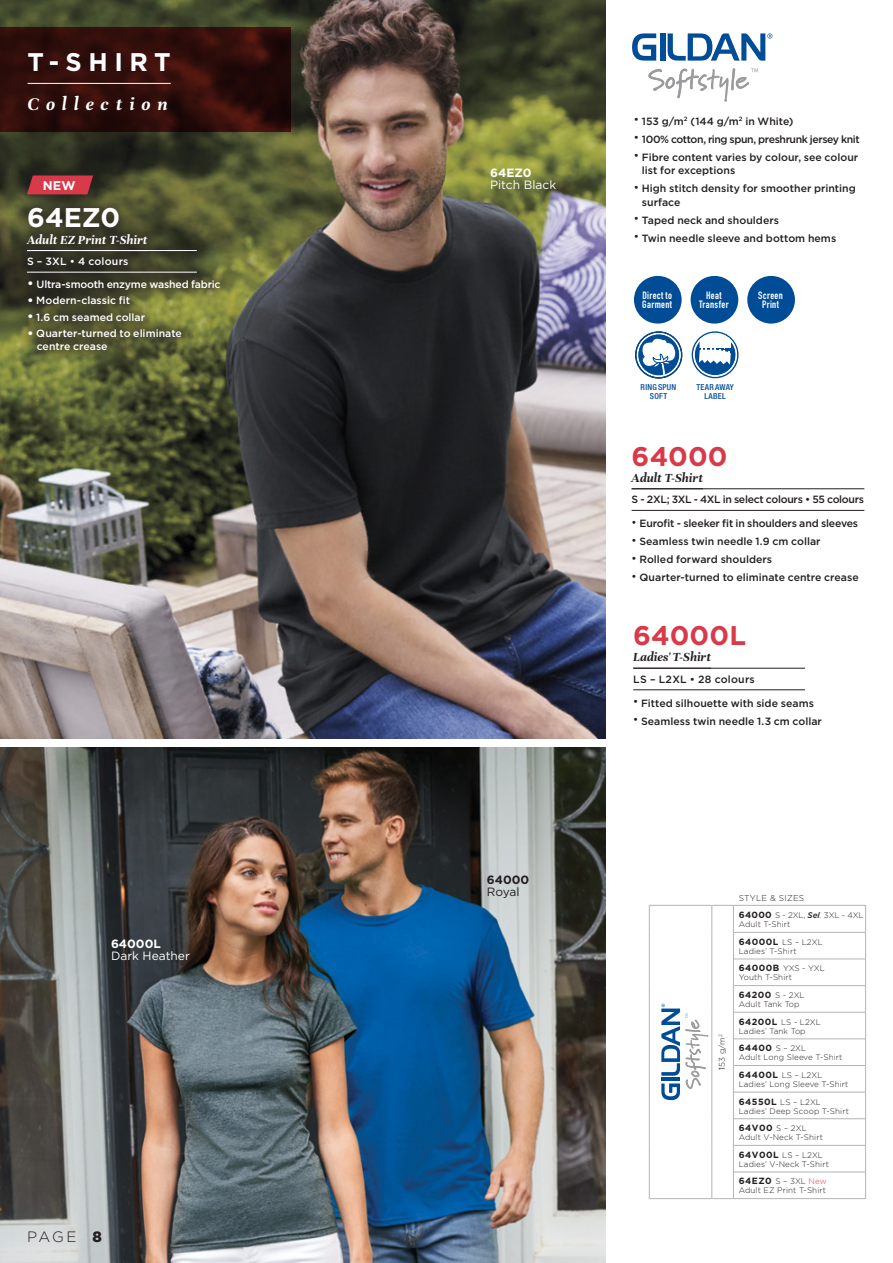
<style>
.page{position:relative;width:893px;height:1263px;background:#fff}
.page>*{position:absolute;margin:0;border:0;box-sizing:border-box;transform-origin:0 0}
.t1{font:700 27px "Gotham";letter-spacing:.005em;color:#d93a49}
.t2{font:700 27px "Gotham";color:#fff}
.t3{font:700 25.5px "Gotham";letter-spacing:.255em;color:#fff}
.t4{font:italic 700 19.5px "Unna";letter-spacing:.35em;color:#fff}
.t5{font:300 15px "Gotham";color:#231f20}
.t6{font:italic 700 13.5px "Unna";color:#231f20}
.t7{font:italic 700 13.5px "Unna";color:#fff}
.t8{font:700 12.6px "Gotham";color:#fff}
.t9{font:12px "Gotham";color:#fff}
.t10{font:700 12px "Gotham";color:#fff}
.t11{font:700 12px "Gotham";color:#231f20}
.t12{font:12px "Gotham";letter-spacing:-.015em;color:#231f20}
.t13{font:500 10.5px/13.5px "Gotham";color:#231f20}
.t14{font:500 10.5px/12.6px "Gotham";color:#fff}
.t15{font:500 10.5px "Gotham";letter-spacing:-.035em;color:#231f20}
.t16{font:500 10.5px "Gotham";letter-spacing:-.02em;color:#231f20}
.t17{font:700 10.5px/9.8px "DIN Condensed";letter-spacing:.035em;color:#fff;text-align:center}
.t18{font:500 10.5px "Gotham";letter-spacing:-.03em;color:#231f20}
.t19{font:500 10.5px "Gotham";letter-spacing:.025em;color:#231f20}
.t20{font:500 10.5px "Gotham";letter-spacing:.02em;color:#fff}
.t21{font:700 9px "Gotham";letter-spacing:.05em;color:#231f20}
.t22{font:300 8.4px "Gotham";letter-spacing:.025em;color:#231f20}
.t23{font:500 condensed 8.25px/9px "Helvetica Neue LT Std";letter-spacing:.025em;color:#004c96;text-align:center}
.t24{font:500 condensed 8.25px/8.2px "Helvetica Neue LT Std";color:#004c96;text-align:center}
.t25{font:300 8.1px/9px "Gotham";letter-spacing:.01em;color:#231f20}
.t26{font:500 condensed 8.1px/8.1px "Helvetica Neue LT Std";color:#004c96;text-align:center}
.s1{font-size:13.5px}
.s2{font-weight:900}
.s3{font-weight:700;font-size:9px}
.s4{font-weight:500;font-style:italic}
.s5{font-style:italic}
.s6{font-weight:400}
.s7{font-weight:300;font-size:8.1px}
.s8{font-weight:300;font-size:8.1px;color:#d93a49}
</style>
<div class="page">
<img style="left:0;top:0;width:606px;height:739px">
<svg style="left:0;top:27px;width:290px;height:105px;background:#300e0a"></svg>
<hr style="left:28px;top:83px;width:143px;height:1px;background:#fff">
<img style="left:0;top:747px;width:606px;height:516px">
<hr style="left:734px;top:905px;width:131px;height:1px;background:#b1b4b6">
<hr style="left:734px;top:1198px;width:131px;height:1px;background:#b1b4b6">
<hr style="left:734px;top:1171px;width:131px;height:1px;background:#b1b4b6">
<svg style="left:649px;top:905px;width:1px;height:294px"></svg>
<hr style="left:650px;top:905px;width:61px;height:1px;background:#b1b4b6">
<hr style="left:650px;top:1198px;width:61px;height:1px;background:#b1b4b6">
<hr style="left:734px;top:1145px;width:131px;height:1px;background:#b1b4b6">
<hr style="left:734px;top:1118px;width:131px;height:1px;background:#b1b4b6">
<hr style="left:734px;top:1092px;width:131px;height:1px;background:#b1b4b6">
<hr style="left:734px;top:1065px;width:131px;height:1px;background:#b1b4b6">
<hr style="left:734px;top:1038px;width:131px;height:1px;background:#b1b4b6">
<hr style="left:734px;top:1012px;width:131px;height:1px;background:#b1b4b6">
<hr style="left:734px;top:985px;width:131px;height:1px;background:#b1b4b6">
<hr style="left:734px;top:958px;width:131px;height:1px;background:#b1b4b6">
<hr style="left:734px;top:932px;width:131px;height:1px;background:#b1b4b6">
<svg style="left:865px;top:905px;width:1px;height:294px"></svg>
<svg style="left:661px;top:905px;width:73px;height:294px"></svg>
<svg style="left:632px;top:33px;width:24px;height:28px"></svg>
<div style="left:660px;top:33px;width:5px;height:28px;background:#004c96"></div>
<svg style="left:668px;top:33px;width:104px;height:28px"></svg>
<svg style="left:648px;top:68px;width:110px;height:34px"></svg>
<div style="left:634px;top:276px;width:48px;height:48px;background:#004c96;border-radius:50%"></div>
<div style="left:691px;top:276px;width:47px;height:48px;background:#004c96;border-radius:50%"></div>
<div style="left:747px;top:276px;width:48px;height:48px;background:#004c96;border-radius:50%"></div>
<svg style="left:635px;top:331px;width:47px;height:47px"></svg>
<svg style="left:692px;top:331px;width:46px;height:47px"></svg>
<div style="left:12px;top:161px;width:223px;height:203px;background:#231f20;opacity:.75"></div>
<hr style="left:27px;top:250px;width:170px;height:1px;background:#fff">
<hr style="left:27px;top:272px;width:170px;height:1px;background:#fff">
<svg style="left:27px;top:175px;width:66px;height:19px"></svg>
<hr style="left:633px;top:668px;width:172px;height:1px;background:#231f20">
<hr style="left:633px;top:689px;width:172px;height:1px;background:#231f20">
<hr style="left:632px;top:488px;width:232px;height:1px;background:#231f20">
<hr style="left:632px;top:510px;width:232px;height:1px;background:#231f20">
<h2 class="t3" style="left:28px;top:45px;width:145px">T-SHIRT</h2>
<h3 class="t4" style="left:28px;top:93px;width:142px">Collection</h3>
<p class="t8" style="left:43px;top:177px;width:34px">NEW</p>
<h1 class="t2" style="left:27px;top:200px;width:95px">64EZ0</h1>
<p class="t7" style="left:27px;top:232px;width:122px">Adult EZ Print T-Shirt</p>
<p class="t20" style="left:27px;top:255px;width:103px">S – 3XL • 4 colours</p>
<p class="t14" style="left:27px;top:278px;width:195px"><span class="s1">•</span> Ultra-smooth enzyme washed fabric</p>
<p class="t14" style="left:27px;top:294px;width:105px"><span class="s1">•</span> Modern-classic fit</p>
<p class="t14" style="left:27px;top:311px;width:120px"><span class="s1">•</span> 1.6 cm seamed collar</p>
<p class="t14" style="left:37px;top:327px;width:147px;text-indent:-10px"><span class="s1">•</span> Quarter-turned to eliminate centre crease</p>
<p class="t10" style="left:111px;top:935px;width:51px">64000L</p>
<p class="t9" style="left:111px;top:948px;width:80px">Dark Heather</p>
<h3 class="t5" style="left:27px;top:1227px;width:76px">PAGE <span class="s2">8</span></h3>
<p class="t10" style="left:490px;top:165px;width:43px">64EZ0</p>
<p class="t9" style="left:490px;top:177px;width:68px">Pitch Black</p>
<p class="t11" style="left:487px;top:872px;width:44px">64000</p>
<p class="t12" style="left:487px;top:884px;width:34px">Royal</p>
<p class="t13" style="left:634px;top:114px;width:161px">• 153 g/m<sup>2</sup> (144 g/m<sup>2</sup> in White)</p>
<p class="t15" style="left:634px;top:132px;width:227px">• 100% cotton, ring spun, preshrunk jersey knit</p>
<p class="t13" style="left:642px;top:150px;width:218px;text-indent:-8px">• Fibre content varies by colour, see colour list for exceptions</p>
<p class="t13" style="left:642px;top:182px;width:215px;text-indent:-8px">• High stitch density for smoother printing surface</p>
<p class="t13" style="left:634px;top:213px;width:147px">• Taped neck and shoulders</p>
<p class="t13" style="left:634px;top:231px;width:204px">• Twin needle sleeve and bottom hems</p>
<p class="t17" style="left:642px;top:290px;width:31px;text-align:left">Direct to<br>Garment</p>
<p class="t17" style="left:699px;top:290px;width:31px">Heat<br>Transfer</p>
<p class="t17" style="left:758px;top:290px;width:26px">Screen<br>Print</p>
<p class="t23" style="left:641px;top:382px;width:37px">RING SPUN<br>SOFT</p>
<p class="t23" style="left:696px;top:382px;width:39px">TEAR AWAY<br>LABEL</p>
<p class="t24" style="left:641px;top:383px;width:36px">RING SPUN<br>SOFT</p>
<p class="t26" style="left:697px;top:383px;width:37px">TEAR AWAY<br>LABEL</p>
<h1 class="t1" style="left:632px;top:438px;width:97px">64000</h1>
<p class="t6" style="left:632px;top:470px;width:73px">Adult T-Shirt</p>
<p class="t18" style="left:632px;top:493px;width:234px">S - 2XL; 3XL - 4XL in select colours • 55 colours</p>
<p class="t16" style="left:632px;top:517px;width:228px">• Eurofit - sleeker fit in shoulders and sleeves</p>
<p class="t13" style="left:632px;top:535px;width:190px">• Seamless twin needle 1.9 cm collar</p>
<p class="t13" style="left:632px;top:553px;width:142px">• Rolled forward shoulders</p>
<p class="t13" style="left:632px;top:571px;width:229px">• Quarter-turned to eliminate centre crease</p>
<h1 class="t1" style="left:633px;top:618px;width:114px">64000L</h1>
<p class="t6" style="left:633px;top:649px;width:79px">Ladies' T-Shirt</p>
<p class="t19" style="left:633px;top:672px;width:123px">LS – L2XL • 28 colours</p>
<p class="t13" style="left:633px;top:696px;width:182px">• Fitted silhouette with side seams</p>
<p class="t13" style="left:633px;top:714px;width:190px">• Seamless twin needle 1.3 cm collar</p>
<p class="t22" style="left:739px;top:892px;width:67px">STYLE &amp; SIZES</p>
<p class="t25" style="left:739px;top:910px;width:126px"><span class="s3">64000</span> S - 2XL, <span class="s4">Sel</span><span class="s5">.</span> 3XL - 4XL<br>Adult T-Shirt</p>
<p class="t25" style="left:739px;top:937px;width:85px"><span class="s3">64000L</span> LS – L2XL<br>Ladies’ T-Shirt</p>
<p class="t25" style="left:739px;top:964px;width:88px"><span class="s3">64000B</span> YXS - YXL<br>Youth T-Shirt</p>
<p class="t25" style="left:717px;top:1070px;width:38px;rotate:-90deg"><span class="s6">1</span>53 g/m<sup>2</sup></p>
<p class="t21" style="left:739px;top:989px;width:67px">64200 <span class="s7">S - 2XL</span></p>
<p class="t25" style="left:739px;top:999px;width:62px">Adult Tank Top</p>
<p class="t25" style="left:739px;top:1017px;width:84px"><span class="s3">64200L</span> LS - L2XL<br>Ladies’ Tank Top</p>
<p class="t21" style="left:739px;top:1042px;width:69px">64400 <span class="s7">S – 2XL</span></p>
<p class="t25" style="left:739px;top:1053px;width:105px">Adult Long Sleeve T-Shirt</p>
<p class="t25" style="left:739px;top:1070px;width:111px"><span class="s3">64400L</span> LS – L2XL<br>Ladies’ Long Sleeve T-Shirt</p>
<p class="t25" style="left:739px;top:1097px;width:112px"><span class="s3">64550L</span> LS – L2XL<br>Ladies’ Deep Scoop T-Shirt</p>
<p class="t21" style="left:739px;top:1122px;width:69px">64V00 <span class="s7">S – 2XL</span></p>
<p class="t25" style="left:739px;top:1132px;width:86px">Adult V-Neck T-Shirt</p>
<p class="t25" style="left:739px;top:1150px;width:92px"><span class="s3">64V00L</span> LS – L2XL<br>Ladies’ V-Neck T-Shirt</p>
<p class="t21" style="left:739px;top:1175px;width:89px">64EZ0 <span class="s7">S – 3XL</span> <span class="s8">New</span></p>
<p class="t25" style="left:739px;top:1186px;width:89px">Adult EZ Print T-Shirt</p>
</div>
